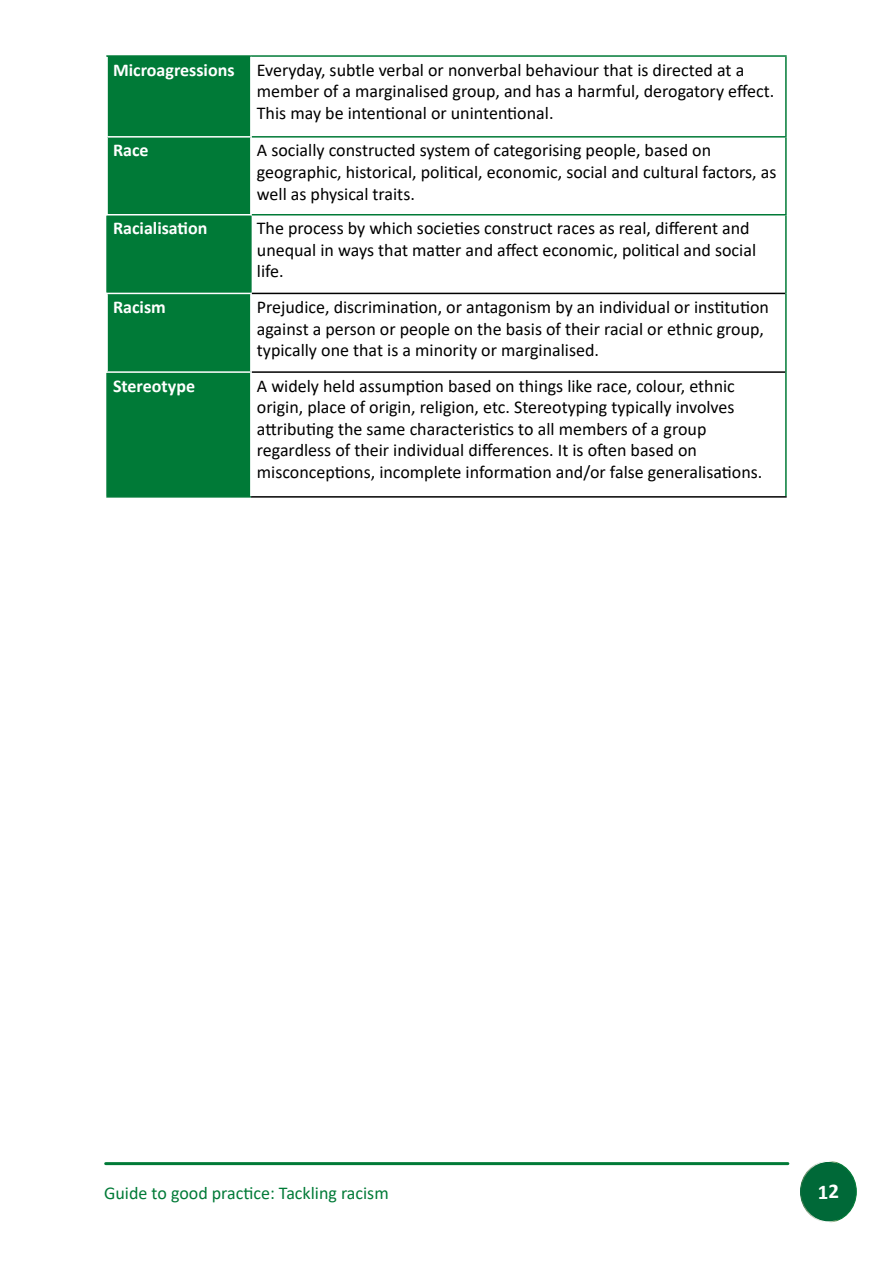
<style>
.page{position:relative;width:893px;height:1263px;background:#fff}
.page>*{position:absolute;margin:0;border:0;box-sizing:border-box;transform-origin:0 0}
.t1{font:700 21px "Calibri";color:#fff}
.Paragraph_1{font:18px/21.6px "Calibri";color:#000}
.Paragraph_1-2{font:700 18px "Calibri";color:#fff}
.t2{font:18px "Calibri";color:#007a37}
</style>
<div class="page">
<div style="left:801px;top:1161px;width:55px;height:61px;background:#006938;border-radius:50%"></div>
<div style="left:800px;top:1161px;width:57px;height:61px;border:1px solid #fff;border-radius:50%"></div>
<hr style="left:106px;top:1162px;width:682px;height:3px;background:#017a37">
<div style="left:108px;top:57px;width:142px;height:439px;background:#007a37"></div>
<hr style="left:252px;top:136px;width:535px;height:2px;background:#007a37">
<hr style="left:785px;top:215px;width:2px;height:78px;background:#007a37">
<hr style="left:785px;top:293px;width:2px;height:79px;background:#007a37">
<hr style="left:785px;top:372px;width:2px;height:124px;background:#007a37">
<hr style="left:252px;top:293px;width:533px;height:1px;background:#000">
<hr style="left:252px;top:371px;width:533px;height:2px;background:#000">
<hr style="left:251px;top:496px;width:536px;height:2px;background:#000">
<hr style="left:250px;top:215px;width:2px;height:78px;background:#007a37">
<hr style="left:785px;top:57px;width:2px;height:79px;background:#007a37">
<hr style="left:785px;top:138px;width:2px;height:76px;background:#007a37">
<hr style="left:106px;top:215px;width:2px;height:78px;background:#007a37">
<hr style="left:252px;top:214px;width:535px;height:1px;background:#007a37">
<hr style="left:251px;top:55px;width:536px;height:2px;background:#007a37">
<hr style="left:106px;top:136px;width:146px;height:2px;background:#fff">
<hr style="left:106px;top:214px;width:146px;height:1px;background:#fff">
<hr style="left:106px;top:293px;width:146px;height:1px;background:#fff">
<hr style="left:106px;top:373px;width:2px;height:123px;background:#007a37">
<hr style="left:106px;top:496px;width:145px;height:2px;background:#007a37">
<hr style="left:106px;top:371px;width:146px;height:2px;background:#fff">
<hr style="left:106px;top:55px;width:145px;height:2px;background:#007a37">
<p class="Paragraph_1-2" style="left:113px;top:57px;width:123px">Microagressions</p>
<p class="Paragraph_1" style="left:257px;top:58px;width:519px">Everyday, subtle verbal or nonverbal behaviour that is directed at a member of a marginalised group, and has a harmful, derogatory effect.<br>This may be intentional or unintentional.</p>
<p class="Paragraph_1-2" style="left:113px;top:138px;width:37px">Race</p>
<p class="Paragraph_1" style="left:257px;top:139px;width:521px">A socially constructed system of categorising people, based on geographic, historical, political, economic, social and cultural factors, as well as physical traits.</p>
<p class="Paragraph_1-2" style="left:113px;top:216px;width:96px">Racialisation</p>
<p class="Paragraph_1" style="left:257px;top:217px;width:501px">The process by which societies construct races as real, different and unequal in ways that matter and affect economic, political and social life.</p>
<p class="Paragraph_1-2" style="left:113px;top:294px;width:54px">Racism</p>
<p class="Paragraph_1" style="left:257px;top:296px;width:514px">Prejudice, discrimination, or antagonism by an individual or institution against a person or people on the basis of their racial or ethnic group, typically one that is a minority or marginalised.</p>
<p class="Paragraph_1-2" style="left:113px;top:373px;width:84px">Stereotype</p>
<p class="Paragraph_1" style="left:257px;top:374px;width:507px">A widely held assumption based on things like race, colour, ethnic origin, place of origin, religion, etc. Stereotyping typically involves attributing the same characteristics to all members of a group regardless of their individual differences. It is often based on misconceptions, incomplete information and/or false generalisations.</p>
<p class="t2" style="left:104px;top:1181px;width:286px">Guide to good practice: Tackling racism</p>
<p class="t1" style="left:818px;top:1177px;width:23px">12</p>
</div>
